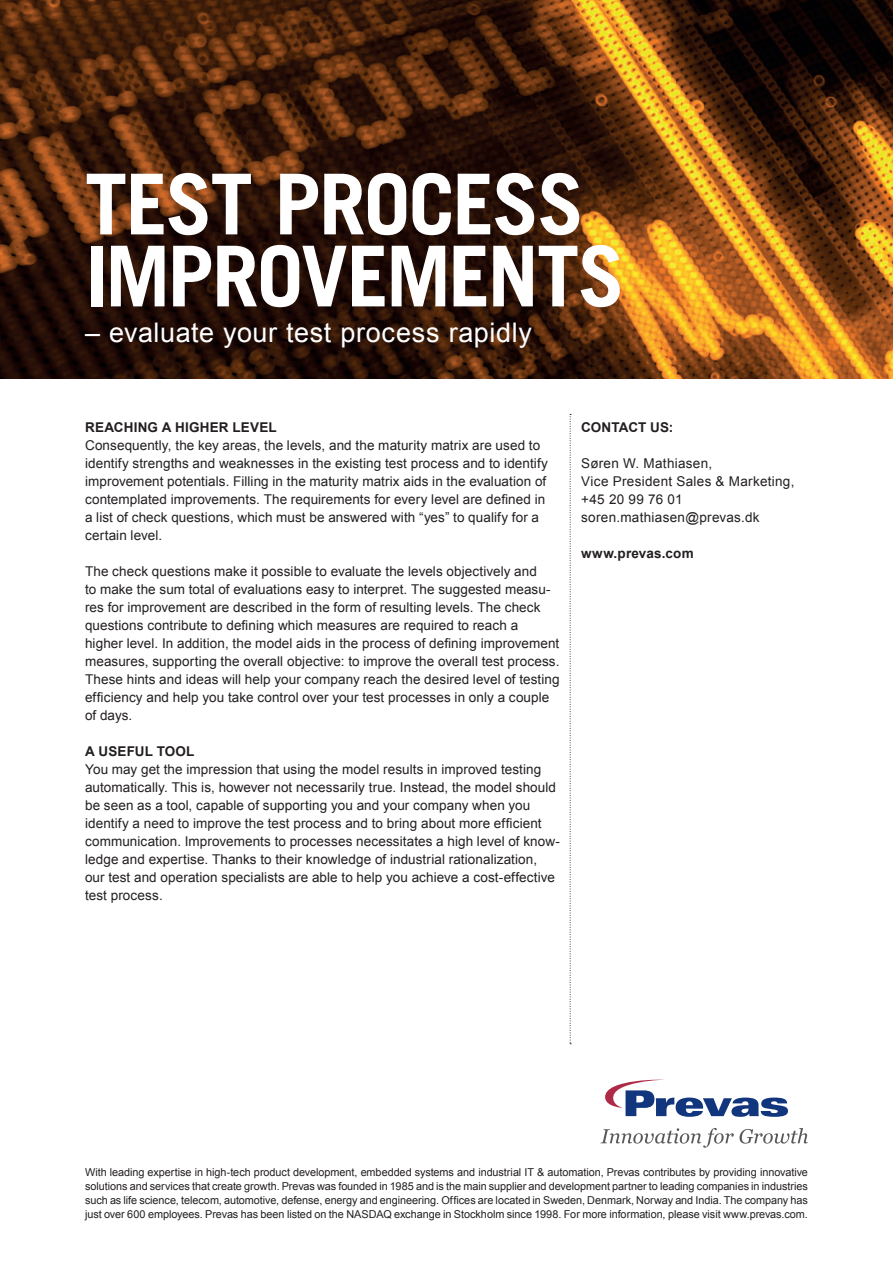
<style>
.page{position:relative;width:893px;height:1263px;background:#fff}
.page>*{position:absolute;margin:0;border:0;box-sizing:border-box;transform-origin:0 0}
.Prevas_vit_huvudrubr{font:700 84px/72px "Trade Gothic LT Std";letter-spacing:-.025em;color:#fff}
.Prevas-underrubrik{font:27px "Arial";letter-spacing:.02em;color:#fff}
.Prevas_Brödtext{font:13.5px/18px "Arial";letter-spacing:.005em;color:#231f20}
.Prevas_Brödtext-2{font:13.5px/18px "Arial";letter-spacing:.025em;color:#231f20}
.Prevas_Brödtext-3{font:700 13.5px "Arial";letter-spacing:.01em;color:#231f20}
.Prevas_Brödtext_-_pu{font:700 13.5px "Arial";letter-spacing:.015em;color:#231f20}
.t1{font:10.8px/13.8px "Arial";letter-spacing:-.005em;color:#231f20;text-align:justify}
</style>
<div class="page">
<img style="left:0;top:0;width:893px;height:378px">
<svg style="left:600px;top:1128px;width:208px;height:20px"></svg>
<svg style="left:605px;top:1079px;width:183px;height:38px"></svg>
<svg style="left:570px;top:414px;width:1px;height:630px"></svg>
<p class="Prevas_vit_huvudrubr" style="left:85px;top:167px;width:541px">TEST PROCESS<br>IMPROVEMENTS</p>
<p class="Prevas-underrubrik" style="left:85px;top:315px;width:448px">– evaluate your test process rapidly</p>
<p class="Prevas_Brödtext-3" style="left:85px;top:418px;width:193px">REACHING A HIGHER LEVEL</p>
<p class="Prevas_Brödtext" style="left:85px;top:436px;width:464px">Consequently, the key areas, the levels, and the maturity matrix are used to identify strengths and weaknesses in the existing test process and to identify improvement potentials. Filling in the maturity matrix aids in the evaluation of contemplated improvements. The requirements for every level are defined in a list of check questions, which must be answered with “yes” to qualify for a certain level.</p>
<p class="Prevas_Brödtext" style="left:85px;top:562px;width:476px">The check questions make it possible to evaluate the levels objectively and<br>to make the sum total of evaluations easy to interpret. The suggested measu&shy;res for improvement are described in the form of resulting levels. The check questions contribute to defining which measures are required to reach a<br>higher level. In addition, the model aids in the process of defining improvement measures, supporting the overall objective: to improve the overall test process.<br>These hints and ideas will help your company reach the desired level of testing efficiency and help you take control over your test processes in only a couple of days.</p>
<p class="Prevas_Brödtext-3" style="left:85px;top:742px;width:111px">A USEFUL TOOL</p>
<p class="Prevas_Brödtext" style="left:85px;top:760px;width:476px">You may get the impression that using the model results in improved testing automatically. This is, however not necessarily true. Instead, the model should be seen as a tool, capable of supporting you and your company when you identify a need to improve the test process and to bring about more efficient communication. Improvements to processes necessitates a high level of know&shy;ledge and expertise. Thanks to their knowledge of industrial rationalization, our test and operation specialists are able to help you achieve a cost-effective test process.</p>
<p class="Prevas_Brödtext-3" style="left:581px;top:418px;width:94px">CONTACT US:</p>
<p class="Prevas_Brödtext-2" style="left:581px;top:454px;width:215px">Søren W. Mathiasen,<br>Vice President Sales &amp; Marketing, +45 20 99 76 01</p>
<p class="Prevas_Brödtext-2" style="left:581px;top:508px;width:180px">soren.mathiasen@prevas.dk</p>
<p class="Prevas_Brödtext_-_pu" style="left:581px;top:544px;width:114px">www.prevas.com</p>
<p class="t1" style="left:85px;top:1166px;width:724px">With leading expertise in high-tech product development, embedded systems and industrial IT &amp; automation, Prevas contributes by providing innovative solutions and services that create growth. Prevas was founded in 1985 and is the main supplier and development partner to leading companies in industries such as life science, telecom, automotive, defense, energy and engineering. Offices are located in Sweden, Denmark, Norway and India. The company has just over 600 employees. Prevas has been listed on the NASDAQ exchange in Stockholm since 1998. For more information, please visit www.prevas.com.</p>
</div>
